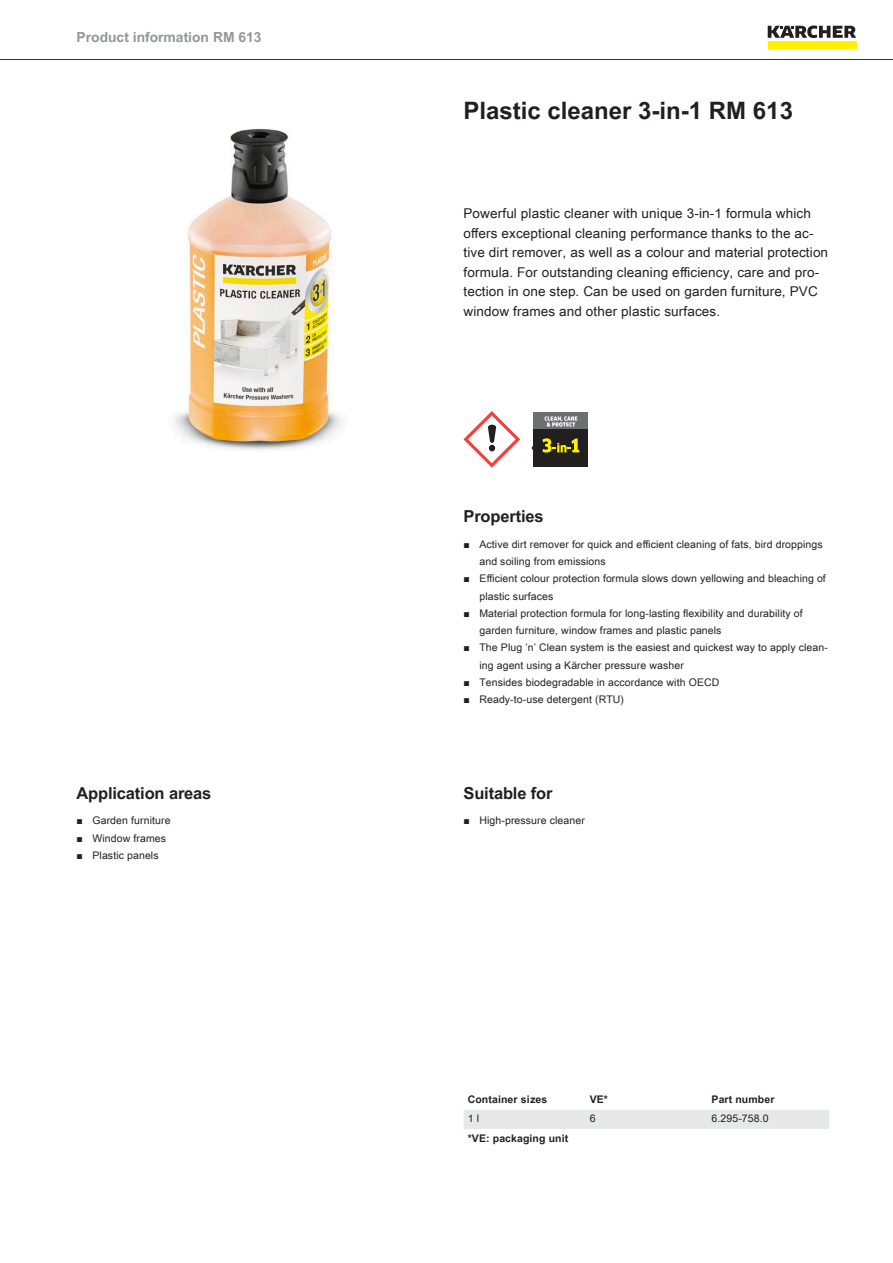
<style>
.page{position:relative;width:893px;height:1263px;background:#fff}
.page>*{position:absolute;margin:0;border:0;box-sizing:border-box;transform-origin:0 0}
.t1{font:700 24px "Arial Unicode MS";color:#231f20}
.t2{font:700 16.5px "Arial Unicode MS";letter-spacing:-.01em;color:#231f20}
.t3{font:700 13.8px "Arial Unicode MS";color:#949698}
.t4{font:13.5px/19.5px "Arial Unicode MS";letter-spacing:.01em;color:#231f20}
.t5{font:10.5px/17.2px "Arial Unicode MS";letter-spacing:.01em;color:#231f20}
.t6{font:700 10.5px "Arial Unicode MS";letter-spacing:.01em;color:#231f20}
.s1{font-family:"Arial"}
</style>
<div class="page">
<hr style="left:0;top:59px;width:893px;height:1px;background:#231f20">
<div style="left:768px;top:42px;width:88px;height:7px;background:#fff200"></div>
<svg style="left:768px;top:26px;width:88px;height:12px"></svg>
<img style="left:173px;top:129px;width:171px;height:321px">
<svg style="left:463px;top:411px;width:57px;height:57px"></svg>
<div style="left:534px;top:412px;width:54px;height:17px;background:#6d6f71"></div>
<div style="left:534px;top:429px;width:54px;height:38px;background:#231f20"></div>
<svg style="left:531px;top:445px;width:3px;height:6px"></svg>
<svg style="left:544px;top:416px;width:33px;height:11px"></svg>
<svg style="left:542px;top:438px;width:37px;height:15px"></svg>
<div style="left:463px;top:1110px;width:366px;height:19px;background:#e7e8e8"></div>
<h3 class="t3" style="left:77px;top:27px;width:187px">Product information RM 613</h3>
<h2 class="t2" style="left:77px;top:780px;width:136px">Application areas</h2>
<p class="t5" style="left:77px;top:812px;width:95px"><span class="s1">■</span> Garden furniture</p>
<p class="t5" style="left:77px;top:829px;width:91px"><span class="s1">■</span> Window frames</p>
<p class="t5" style="left:77px;top:846px;width:84px"><span class="s1">■</span> Plastic panels</p>
<h1 class="t1" style="left:463px;top:93px;width:331px">Plastic cleaner 3-in-1 RM 613</h1>
<p class="t4" style="left:463px;top:203px;width:366px">Powerful plastic cleaner with unique 3-in-1 formula which offers exceptional cleaning performance thanks to the ac&shy;tive dirt remover, as well as a colour and material protection formula. For outstanding cleaning efficiency, care and pro&shy;tection in one step. Can be used on garden furniture, PVC window frames and other plastic surfaces.</p>
<h2 class="t2" style="left:463px;top:504px;width:82px">Properties</h2>
<p class="t5" style="left:479px;top:535px;width:345px;text-indent:-16px"><span class="s1">■</span> Active dirt remover for quick and efficient cleaning of fats, bird droppings and soiling from emissions</p>
<p class="t5" style="left:479px;top:570px;width:348px;text-indent:-16px"><span class="s1">■</span> Efficient colour protection formula slows down yellowing and bleaching of plastic surfaces</p>
<p class="t5" style="left:479px;top:604px;width:325px;text-indent:-16px"><span class="s1">■</span> Material protection formula for long-lasting flexibility and durability of garden furniture, window frames and plastic panels</p>
<p class="t5" style="left:479px;top:639px;width:350px;text-indent:-16px"><span class="s1">■</span> The Plug ’n’ Clean system is the easiest and quickest way to apply clean&shy;ing agent using a Kärcher pressure washer</p>
<p class="t5" style="left:463px;top:673px;width:257px"><span class="s1">■</span> Tensides biodegradable in accordance with OECD</p>
<p class="t5" style="left:463px;top:691px;width:162px"><span class="s1">■</span> Ready-to-use detergent (RTU)</p>
<h2 class="t2" style="left:463px;top:780px;width:90px">Suitable for</h2>
<p class="t5" style="left:463px;top:812px;width:123px"><span class="s1">■</span> High-pressure cleaner</p>
<p class="t6" style="left:468px;top:1092px;width:81px">Container sizes</p>
<p class="t6" style="left:590px;top:1092px;width:20px">VE*</p>
<p class="t6" style="left:712px;top:1092px;width:64px">Part number</p>
<p class="t5" style="left:468px;top:1110px;width:13px">1 l</p>
<p class="t5" style="left:590px;top:1110px;width:7px">6</p>
<p class="t5" style="left:712px;top:1110px;width:59px">6.295-758.0</p>
<p class="t6" style="left:468px;top:1130px;width:102px">*VE: packaging unit</p>
</div>
